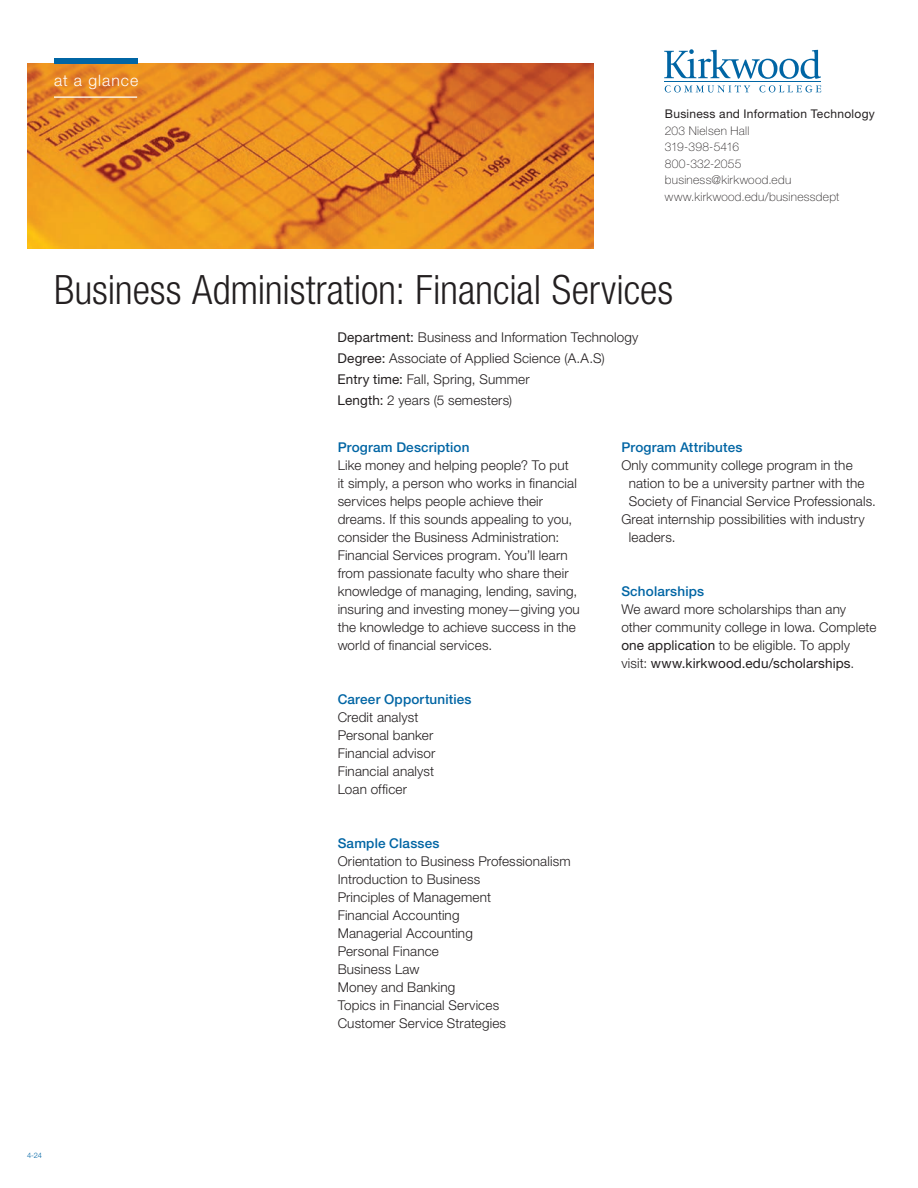
<style>
.page{position:relative;width:918px;height:1188px;background:#fff}
.page>*{position:absolute;margin:0;border:0;box-sizing:border-box;transform-origin:0 0}
.t1{font:300 condensed 40.5px "Helvetica Neue LT Std";color:#231f20}
.t2{font:300 15.75px "Helvetica Neue LT Std";letter-spacing:.065em;color:#fff}
.t3{font:300 13.5px/18px "Helvetica Neue LT Std";letter-spacing:.01em;color:#231f20}
.t4{font:500 13.5px "Helvetica Neue LT Std";letter-spacing:.015em;color:#0065a4}
.t5{font:100 12px "Helvetica Neue LT Std";letter-spacing:.02em;color:#231f20}
.t6{font:12px "Helvetica Neue LT Std";letter-spacing:.025em;color:#231f20}
.t7{font:100 12px "Helvetica Neue LT Std";letter-spacing:-.025em;color:#231f20}
.t8{font:300 7.5px "Helvetica Neue LT Std";color:#0065a4}
.s1{font-weight:400}
</style>
<div class="page">
<hr style="left:664px;top:81px;width:157px;height:1px;background:#0065a4">
<svg style="left:664px;top:49px;width:157px;height:30px"></svg>
<svg style="left:665px;top:85px;width:85px;height:8px"></svg>
<svg style="left:759px;top:85px;width:62px;height:8px"></svg>
<img style="left:27px;top:63px;width:567px;height:186px">
<div style="left:54px;top:58px;width:83px;height:5px;background:#0065a4"></div>
<hr style="left:54px;top:96px;width:83px;height:2px;background:#fff">
<p class="t2" style="left:54px;top:71px;width:86px">at a glance</p>
<p class="t6" style="left:665px;top:107px;width:212px">Business and Information Technology</p>
<p class="t5" style="left:665px;top:124px;width:86px">203 Nielsen Hall</p>
<p class="t7" style="left:665px;top:140px;width:76px">319-398-5416</p>
<p class="t5" style="left:665px;top:157px;width:78px">800-332-2055</p>
<p class="t5" style="left:665px;top:173px;width:128px">business@kirkwood.edu</p>
<p class="t5" style="left:665px;top:190px;width:176px">www.kirkwood.edu/businessdept</p>
<p class="t1" style="left:54px;top:266px;width:621px">Business Administration: Financial Services</p>
<p class="t3" style="left:338px;top:328px;width:303px"><span class="s1">Department:</span> Business and Information Technology</p>
<p class="t3" style="left:338px;top:349px;width:269px"><span class="s1">Degree:</span> Associate of Applied Science (A.A.S)</p>
<p class="t3" style="left:338px;top:370px;width:194px"><span class="s1">Entry time:</span> Fall, Spring, Summer</p>
<p class="t3" style="left:338px;top:391px;width:176px"><span class="s1">Length:</span> 2 years (5 semesters)</p>
<p class="t4" style="left:338px;top:440px;width:133px">Program Description</p>
<p class="t3" style="left:338px;top:456px;width:244px">Like money and helping people? To put<br>it simply, a person who works in financial services helps people achieve their dreams. If this sounds appealing to you, consider the Business Administration:<br>Financial Services program. You’ll learn from passionate faculty who share their knowledge of managing, lending, saving, insuring and investing money—giving you the knowledge to achieve success in the world of financial services.</p>
<p class="t4" style="left:621px;top:439px;width:123px">Program Attributes</p>
<p class="t3" style="left:629px;top:456px;width:249px;text-indent:-8px">Only community college program in the nation to be a university partner with the<br>Society of Financial Service Professionals.</p>
<p class="t3" style="left:629px;top:510px;width:237px;text-indent:-8px">Great internship possibilities with industry leaders.</p>
<p class="t4" style="left:621px;top:583px;width:84px">Scholarships</p>
<p class="t3" style="left:621px;top:600px;width:257px">We award more scholarships than any other community college in Iowa. Complete <span class="s1">one application</span> to be eligible. To apply visit: <span class="s1">www.kirkwood.edu/scholarships</span>.</p>
<p class="t4" style="left:338px;top:692px;width:135px">Career Opportunities</p>
<p class="t3" style="left:338px;top:708px;width:82px">Credit analyst</p>
<p class="t3" style="left:338px;top:726px;width:97px">Personal banker</p>
<p class="t3" style="left:338px;top:744px;width:99px">Financial advisor</p>
<p class="t3" style="left:338px;top:762px;width:98px">Financial analyst</p>
<p class="t3" style="left:338px;top:780px;width:71px">Loan officer</p>
<p class="t4" style="left:338px;top:836px;width:103px">Sample Classes</p>
<p class="t3" style="left:338px;top:852px;width:234px">Orientation to Business Professionalism</p>
<p class="t3" style="left:338px;top:870px;width:144px">Introduction to Business</p>
<p class="t3" style="left:338px;top:888px;width:155px">Principles of Management</p>
<p class="t3" style="left:338px;top:906px;width:123px">Financial Accounting</p>
<p class="t3" style="left:338px;top:924px;width:137px">Managerial Accounting</p>
<p class="t3" style="left:338px;top:942px;width:103px">Personal Finance</p>
<p class="t3" style="left:338px;top:960px;width:83px">Business Law</p>
<p class="t3" style="left:338px;top:978px;width:119px">Money and Banking</p>
<p class="t3" style="left:338px;top:996px;width:163px">Topics in Financial Services</p>
<p class="t3" style="left:338px;top:1014px;width:170px">Customer Service Strategies</p>
<p class="t8" style="left:27px;top:1151px;width:17px">4-24</p>
</div>
